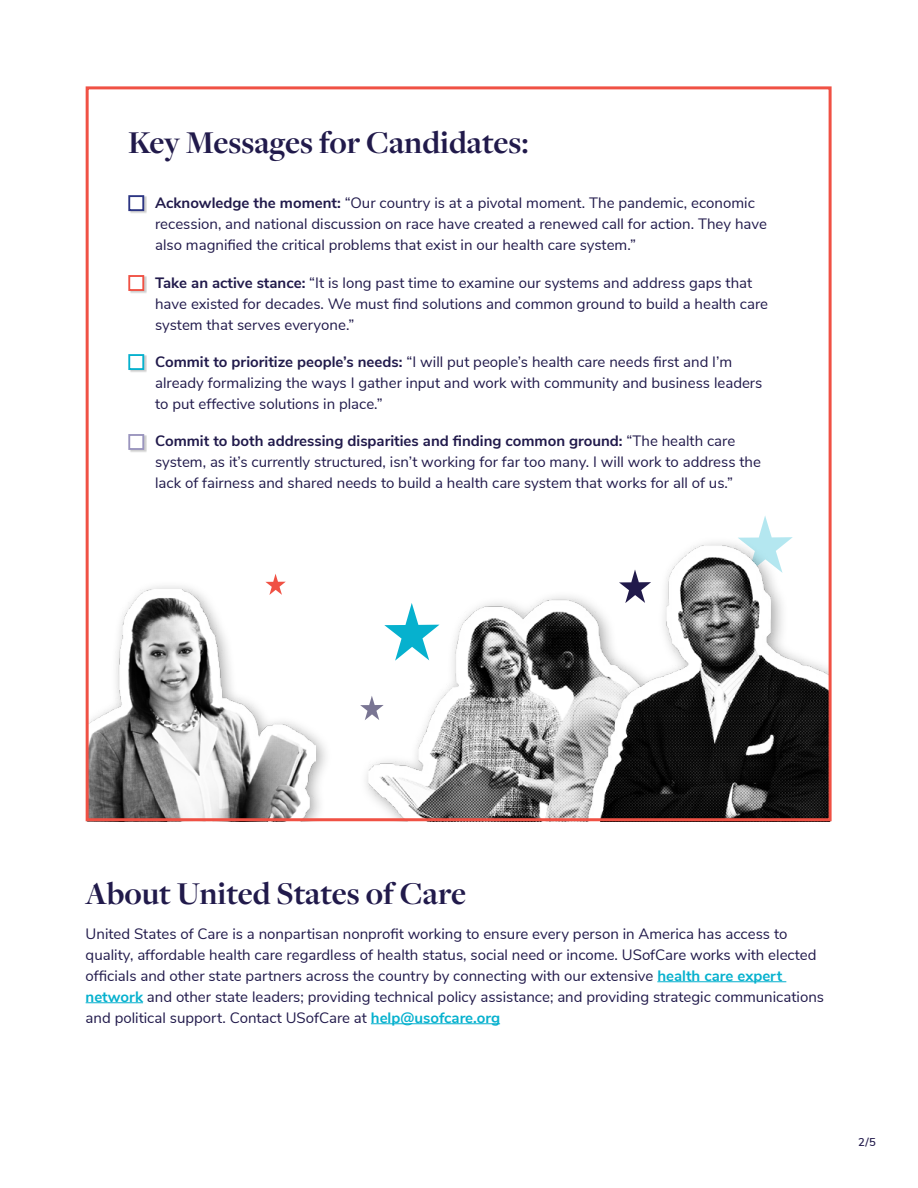
<style>
.page{position:relative;width:918px;height:1188px;background:#fff}
.page>*{position:absolute;margin:0;border:0;box-sizing:border-box;transform-origin:0 0}
.t1{font:700 33px "Freight Disp Pro";color:#211a4b}
.t2{font:15px/21px "Nunito Sans";color:#211a4b}
.t3{font:600 11.25px "Nunito Sans";color:#211a4b}
.s1{font-weight:700}
.s2{font-weight:700;color:#06b1ce}
</style>
<div class="page">
<svg style="left:759px;top:516px;width:12px;height:20px"></svg>
<img style="left:368px;top:599px;width:211px;height:218px">
<div style="left:579px;top:536px;width:252px;height:285px;background:#000;opacity:.35"></div>
<img style="left:588px;top:545px;width:240px;height:272px">
<div style="left:86px;top:580px;width:247px;height:241px;background:#000;opacity:.35"></div>
<img style="left:90px;top:590px;width:226px;height:227px">
<div style="left:129px;top:196px;width:18px;height:18px;background:#000;opacity:.2"></div>
<div style="left:128px;top:195px;width:16px;height:16px;background:#fff;border:2px solid #2c3583"></div>
<div style="left:129px;top:276px;width:18px;height:18px;background:#000;opacity:.2"></div>
<div style="left:128px;top:275px;width:16px;height:16px;background:#fff;border:2px solid #f05144"></div>
<div style="left:129px;top:355px;width:18px;height:18px;background:#000;opacity:.2"></div>
<div style="left:128px;top:354px;width:16px;height:16px;background:#fff;border:2px solid #06b1ce"></div>
<div style="left:129px;top:435px;width:18px;height:18px;background:#000;opacity:.2"></div>
<div style="left:128px;top:434px;width:16px;height:16px;background:#fff;border:2px solid #9a95be"></div>
<svg style="left:265px;top:574px;width:21px;height:21px"></svg>
<svg style="left:360px;top:696px;width:24px;height:24px"></svg>
<svg style="left:619px;top:569px;width:32px;height:34px"></svg>
<svg style="left:384px;top:603px;width:56px;height:58px"></svg>
<hr style="left:657px;top:981px;width:129px;height:1px;background:#06b1ce">
<hr style="left:86px;top:1002px;width:57px;height:1px;background:#06b1ce">
<hr style="left:371px;top:1023px;width:129px;height:1px;background:#06b1ce">
<div style="left:86px;top:86px;width:746px;height:735px;border:3px solid #f05144"></div>
<h1 class="t1" style="left:128px;top:121px;width:402px">Key Messages for Candidates:</h1>
<p class="t2" style="left:155px;top:192px;width:613px"><span class="s1">Acknowledge the moment:</span> “Our country is at a pivotal moment. The pandemic, economic recession, and national discussion on race have created a renewed call for action. They have also magnified the critical problems that exist in our health care system.”</p>
<p class="t2" style="left:155px;top:271px;width:614px"><span class="s1">Take an active stance:</span> “It is long past time to examine our systems and address gaps that have existed for decades. We must find solutions and common ground to build a health care system that serves everyone.”</p>
<p class="t2" style="left:155px;top:350px;width:609px"><span class="s1">Commit to prioritize people’s needs:</span> “I will put people’s health care needs first and I’m already formalizing the ways I gather input and work with community and business leaders to put effective solutions in place.”</p>
<p class="t2" style="left:155px;top:429px;width:607px"><span class="s1">Commit to both addressing disparities and finding common ground:</span> “The health care system, as it’s currently structured, isn’t working for far too many. I will work to address the lack of fairness and shared needs to build a health care system that works for all of us.”</p>
<h1 class="t1" style="left:86px;top:872px;width:382px">About United States of Care</h1>
<p class="t2" style="left:86px;top:922px;width:740px">United States of Care is a nonpartisan nonprofit working to ensure every person in America has access to quality, affordable health care regardless of health status, social need or income. USofCare works with elected officials and other state partners across the country by connecting with our extensive <span class="s2">health care expert network</span> and other state leaders; providing technical policy assistance; and providing strategic communications and political support. Contact USofCare at <span class="s2">help@usofcare.org</span></p>
<p class="t3" style="left:858px;top:1134px;width:19px">2/5</p>
</div>
